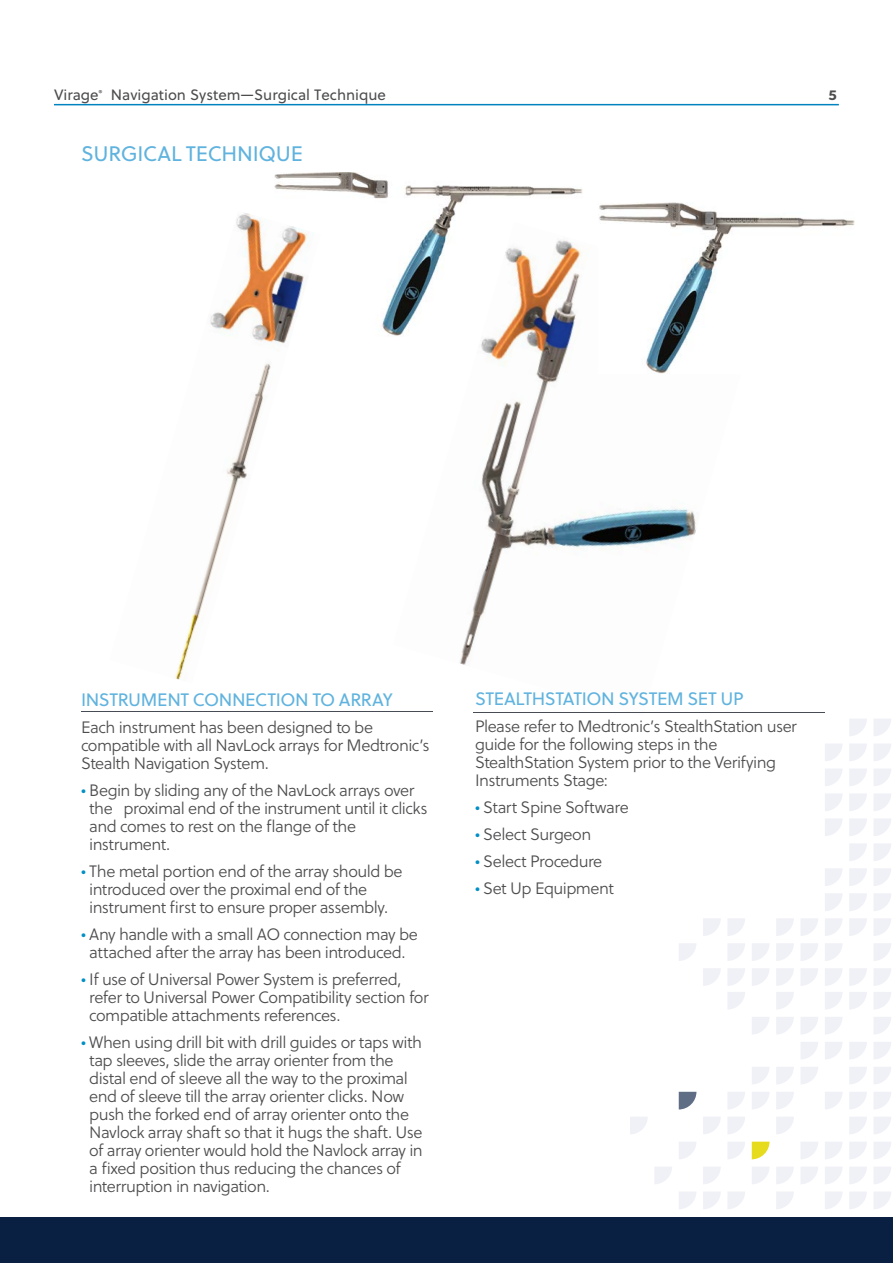
<style>
.page{position:relative;width:893px;height:1263px;background:#fff}
.page>*{position:absolute;margin:0;border:0;box-sizing:border-box;transform-origin:0 0}
.t1{font:21px "Soleil";letter-spacing:-.01em;color:#60b3de}
.t2{font:18px "Soleil";letter-spacing:-.025em;color:#60b3de}
.t3{font:16.5px/18px "Soleil Lt";letter-spacing:-.03em;color:#4d4d4f}
.t4{font:15px "Soleil";color:#4d4d4f}
.t5{font:700 15px "Slate Pro";color:#4d4d4f}
.s1{color:#008fc6}
</style>
<div class="page">
<hr style="left:54px;top:104px;width:785px;height:1px;background:#0083bf">
<img style="left:275px;top:173px;width:307px;height:162px">
<img style="left:393px;top:222px;width:303px;height:443px">
<svg style="left:752px;top:1142px;width:17px;height:17px"></svg>
<svg style="left:849px;top:968px;width:18px;height:18px"></svg>
<svg style="left:874px;top:968px;width:17px;height:18px"></svg>
<svg style="left:801px;top:968px;width:17px;height:18px"></svg>
<svg style="left:825px;top:968px;width:17px;height:18px"></svg>
<svg style="left:752px;top:968px;width:17px;height:18px"></svg>
<svg style="left:776px;top:968px;width:18px;height:18px"></svg>
<svg style="left:703px;top:968px;width:18px;height:18px"></svg>
<svg style="left:728px;top:968px;width:17px;height:18px"></svg>
<svg style="left:874px;top:943px;width:17px;height:18px"></svg>
<svg style="left:801px;top:943px;width:17px;height:18px"></svg>
<svg style="left:825px;top:943px;width:17px;height:18px"></svg>
<svg style="left:752px;top:943px;width:17px;height:18px"></svg>
<svg style="left:776px;top:943px;width:18px;height:18px"></svg>
<svg style="left:728px;top:943px;width:17px;height:18px"></svg>
<svg style="left:849px;top:918px;width:18px;height:18px"></svg>
<svg style="left:874px;top:918px;width:17px;height:18px"></svg>
<svg style="left:801px;top:918px;width:17px;height:18px"></svg>
<svg style="left:825px;top:918px;width:17px;height:18px"></svg>
<svg style="left:776px;top:918px;width:18px;height:18px"></svg>
<svg style="left:703px;top:918px;width:18px;height:18px"></svg>
<svg style="left:728px;top:918px;width:17px;height:18px"></svg>
<svg style="left:849px;top:893px;width:18px;height:18px"></svg>
<svg style="left:874px;top:893px;width:17px;height:18px"></svg>
<svg style="left:825px;top:893px;width:17px;height:18px"></svg>
<svg style="left:849px;top:869px;width:18px;height:17px"></svg>
<svg style="left:874px;top:869px;width:17px;height:17px"></svg>
<svg style="left:825px;top:869px;width:17px;height:17px"></svg>
<svg style="left:849px;top:844px;width:18px;height:17px"></svg>
<svg style="left:874px;top:844px;width:17px;height:17px"></svg>
<svg style="left:849px;top:819px;width:18px;height:17px"></svg>
<svg style="left:874px;top:819px;width:17px;height:17px"></svg>
<svg style="left:825px;top:819px;width:17px;height:17px"></svg>
<svg style="left:849px;top:794px;width:18px;height:17px"></svg>
<svg style="left:874px;top:794px;width:17px;height:17px"></svg>
<svg style="left:825px;top:794px;width:17px;height:17px"></svg>
<svg style="left:849px;top:769px;width:18px;height:17px"></svg>
<svg style="left:874px;top:769px;width:17px;height:17px"></svg>
<svg style="left:825px;top:769px;width:17px;height:17px"></svg>
<svg style="left:849px;top:744px;width:18px;height:17px"></svg>
<svg style="left:874px;top:744px;width:17px;height:17px"></svg>
<svg style="left:825px;top:744px;width:17px;height:17px"></svg>
<svg style="left:849px;top:719px;width:18px;height:17px"></svg>
<svg style="left:874px;top:719px;width:17px;height:17px"></svg>
<svg style="left:679px;top:943px;width:17px;height:18px"></svg>
<svg style="left:849px;top:1192px;width:18px;height:17px"></svg>
<svg style="left:874px;top:1192px;width:17px;height:17px"></svg>
<svg style="left:825px;top:1192px;width:17px;height:17px"></svg>
<svg style="left:776px;top:1192px;width:18px;height:17px"></svg>
<svg style="left:703px;top:1192px;width:18px;height:17px"></svg>
<svg style="left:728px;top:1192px;width:17px;height:17px"></svg>
<svg style="left:849px;top:1167px;width:18px;height:17px"></svg>
<svg style="left:874px;top:1167px;width:17px;height:17px"></svg>
<svg style="left:801px;top:1167px;width:17px;height:17px"></svg>
<svg style="left:825px;top:1167px;width:17px;height:17px"></svg>
<svg style="left:752px;top:1167px;width:17px;height:17px"></svg>
<svg style="left:776px;top:1167px;width:18px;height:17px"></svg>
<svg style="left:703px;top:1167px;width:18px;height:17px"></svg>
<svg style="left:849px;top:1142px;width:18px;height:17px"></svg>
<svg style="left:874px;top:1142px;width:17px;height:17px"></svg>
<svg style="left:801px;top:1142px;width:17px;height:17px"></svg>
<svg style="left:825px;top:1142px;width:17px;height:17px"></svg>
<svg style="left:728px;top:1142px;width:17px;height:17px"></svg>
<svg style="left:849px;top:1117px;width:18px;height:17px"></svg>
<svg style="left:874px;top:1117px;width:17px;height:17px"></svg>
<svg style="left:776px;top:1117px;width:18px;height:17px"></svg>
<svg style="left:703px;top:1117px;width:18px;height:17px"></svg>
<svg style="left:728px;top:1117px;width:17px;height:17px"></svg>
<svg style="left:849px;top:1092px;width:18px;height:17px"></svg>
<svg style="left:874px;top:1092px;width:17px;height:17px"></svg>
<svg style="left:825px;top:1092px;width:17px;height:17px"></svg>
<svg style="left:752px;top:1092px;width:17px;height:17px"></svg>
<svg style="left:776px;top:1092px;width:18px;height:17px"></svg>
<svg style="left:728px;top:1092px;width:17px;height:17px"></svg>
<svg style="left:849px;top:1067px;width:18px;height:17px"></svg>
<svg style="left:874px;top:1067px;width:17px;height:17px"></svg>
<svg style="left:801px;top:1067px;width:17px;height:17px"></svg>
<svg style="left:752px;top:1067px;width:17px;height:17px"></svg>
<svg style="left:776px;top:1067px;width:18px;height:17px"></svg>
<svg style="left:849px;top:1042px;width:18px;height:17px"></svg>
<svg style="left:874px;top:1042px;width:17px;height:17px"></svg>
<svg style="left:801px;top:1042px;width:17px;height:17px"></svg>
<svg style="left:825px;top:1042px;width:17px;height:17px"></svg>
<svg style="left:874px;top:1017px;width:17px;height:17px"></svg>
<svg style="left:801px;top:1017px;width:17px;height:17px"></svg>
<svg style="left:825px;top:1017px;width:17px;height:17px"></svg>
<svg style="left:752px;top:1017px;width:17px;height:17px"></svg>
<svg style="left:776px;top:1017px;width:18px;height:17px"></svg>
<svg style="left:849px;top:992px;width:18px;height:17px"></svg>
<svg style="left:874px;top:992px;width:17px;height:17px"></svg>
<svg style="left:825px;top:992px;width:17px;height:17px"></svg>
<svg style="left:776px;top:992px;width:18px;height:17px"></svg>
<svg style="left:728px;top:992px;width:17px;height:17px"></svg>
<svg style="left:679px;top:1192px;width:17px;height:17px"></svg>
<svg style="left:655px;top:1167px;width:17px;height:17px"></svg>
<svg style="left:679px;top:1142px;width:17px;height:17px"></svg>
<svg style="left:630px;top:1117px;width:18px;height:17px"></svg>
<svg style="left:679px;top:1092px;width:17px;height:17px"></svg>
<hr style="left:81px;top:711px;width:352px;height:1px;background:#474c55">
<hr style="left:473px;top:712px;width:352px;height:1px;background:#474c55">
<img style="left:175px;top:211px;width:146px;height:469px">
<img style="left:599px;top:202px;width:255px;height:171px">
<div style="left:0;top:1217px;width:893px;height:46px;background:#0a2043"></div>
<p class="t4" style="left:54px;top:85px;width:333px">Virage<sup>®</sup> Navigation System—Surgical Technique</p>
<p class="t5" style="left:828px;top:87px;width:10px">5</p>
<p class="t1" style="left:81px;top:141px;width:223px">SURGICAL TECHNIQUE</p>
<p class="t2" style="left:81px;top:688px;width:313px">INSTRUMENT CONNECTION TO ARRAY</p>
<p class="t3" style="left:81px;top:718px;width:350px">Each instrument has been designed to be compatible with all NavLock arrays for Medtronic’s<br>Stealth Navigation System.</p>
<p class="t3" style="left:89px;top:781px;width:340px;text-indent:-8px"><span class="s1">•</span> Begin by sliding any of the NavLock arrays over the proximal end of the instrument until it clicks and comes to rest on the flange of the instrument.</p>
<p class="t3" style="left:89px;top:862px;width:315px;text-indent:-8px"><span class="s1">•</span> The metal portion end of the array should be introduced over the proximal end of the instrument first to ensure proper assembly.</p>
<p class="t3" style="left:81px;top:925px;width:338px;text-align:center"><span class="s1">•</span> Any handle with a small AO connection may be attached after the array has been introduced.</p>
<p class="t3" style="left:89px;top:970px;width:341px;text-indent:-8px"><span class="s1">•</span> If use of Universal Power System is preferred, refer to Universal Power Compatibility section for compatible attachments references.</p>
<p class="t3" style="left:89px;top:1033px;width:335px;text-indent:-8px"><span class="s1">•</span> When using drill bit with drill guides or taps with tap sleeves, slide the array orienter from the distal end of sleeve all the way to the proximal end of sleeve till the array orienter clicks. Now push the forked end of array orienter onto the Navlock array shaft so that it hugs the shaft. Use of array orienter would hold the Navlock array in a fixed position thus reducing the chances of interruption in navigation.</p>
<p class="t2" style="left:475px;top:688px;width:270px">STEALTHSTATION SYSTEM SET UP</p>
<p class="t3" style="left:475px;top:718px;width:324px">Please refer to Medtronic’s StealthStation user guide for the following steps in the StealthStation System prior to the Verifying Instruments Stage:</p>
<p class="t3" style="left:475px;top:799px;width:155px"><span class="s1">•</span> Start Spine Software</p>
<p class="t3" style="left:475px;top:826px;width:118px"><span class="s1">•</span> Select Surgeon</p>
<p class="t3" style="left:475px;top:853px;width:129px"><span class="s1">•</span> Select Procedure</p>
<p class="t3" style="left:475px;top:880px;width:140px"><span class="s1">•</span> Set Up Equipment</p>
</div>
